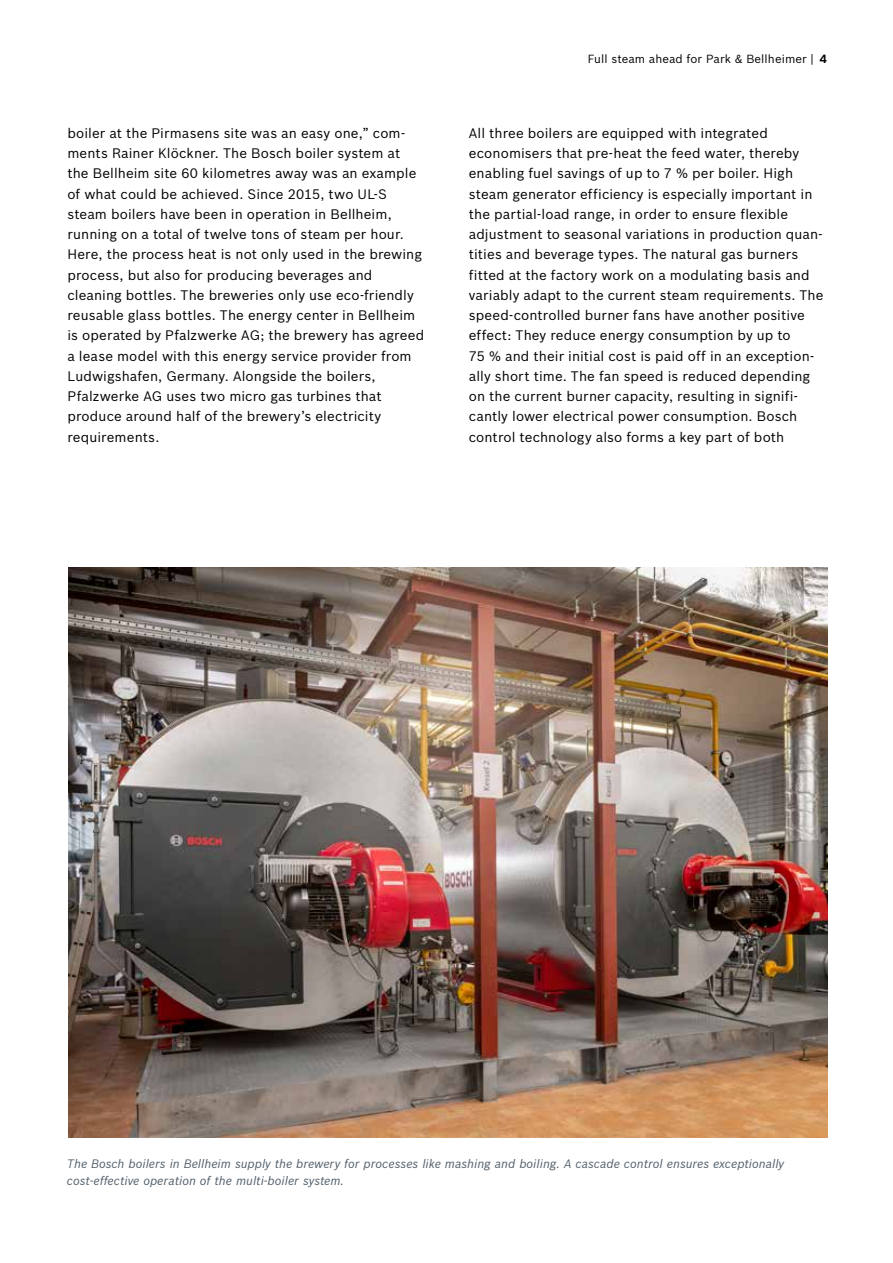
<style>
.page{position:relative;width:893px;height:1263px;background:#fff}
.page>*{position:absolute;margin:0;border:0;box-sizing:border-box;transform-origin:0 0}
.t1{font:13.5px/20.2px "Bosch Sans";letter-spacing:.01em;color:#000}
.t2{font:italic 12px/17px "Bosch Sans";color:#525f6b}
.t3{font:11.55px "Bosch Sans";letter-spacing:.01em;color:#000}
.s1{font-weight:700}
</style>
<div class="page">
<img style="left:68px;top:568px;width:759px;height:569px">
<p class="t1" style="left:67px;top:122px;width:358px">boiler at the Pirmasens site was an easy one,” com&shy;ments Rainer Klöckner. The Bosch boiler system at the Bellheim site 60 kilometres away was an example of what could be achieved. Since 2015, two UL-S steam boilers have been in operation in Bellheim, running on a total of twelve tons of steam per hour.<br>Here, the process heat is not only used in the brewing process, but also for producing beverages and cleaning bottles. The breweries only use eco-friendly reusable glass bottles. The energy center in Bellheim is operated by Pfalzwerke AG; the brewery has agreed a lease model with this energy service provider from Ludwigshafen, Germany. Alongside the boilers, Pfalzwerke AG uses two micro gas turbines that produce around half of the brewery’s electricity requirements.</p>
<p class="t3" style="left:588px;top:50px;width:240px">Full steam ahead for Park &amp; Bellheimer | <span class="s1">4</span></p>
<p class="t1" style="left:469px;top:122px;width:356px">All three boilers are equipped with integrated economisers that pre-heat the feed water, thereby enabling fuel savings of up to 7 % per boiler. High steam generator efficiency is especially important in the partial-load range, in order to ensure flexible adjustment to seasonal variations in production quan&shy;tities and beverage types. The natural gas burners fitted at the factory work on a modulating basis and variably adapt to the current steam requirements. The speed-controlled burner fans have another positive effect: They reduce energy consumption by up to<br>75 % and their initial cost is paid off in an exception&shy;ally short time. The fan speed is reduced depending on the current burner capacity, resulting in signifi&shy;cantly lower electrical power consumption. Bosch control technology also forms a key part of both</p>
<p class="t2" style="left:67px;top:1154px;width:719px">The Bosch boilers in Bellheim supply the brewery for processes like mashing and boiling. A cascade control ensures exceptionally cost-effective operation of the multi-boiler system.</p>
</div>
